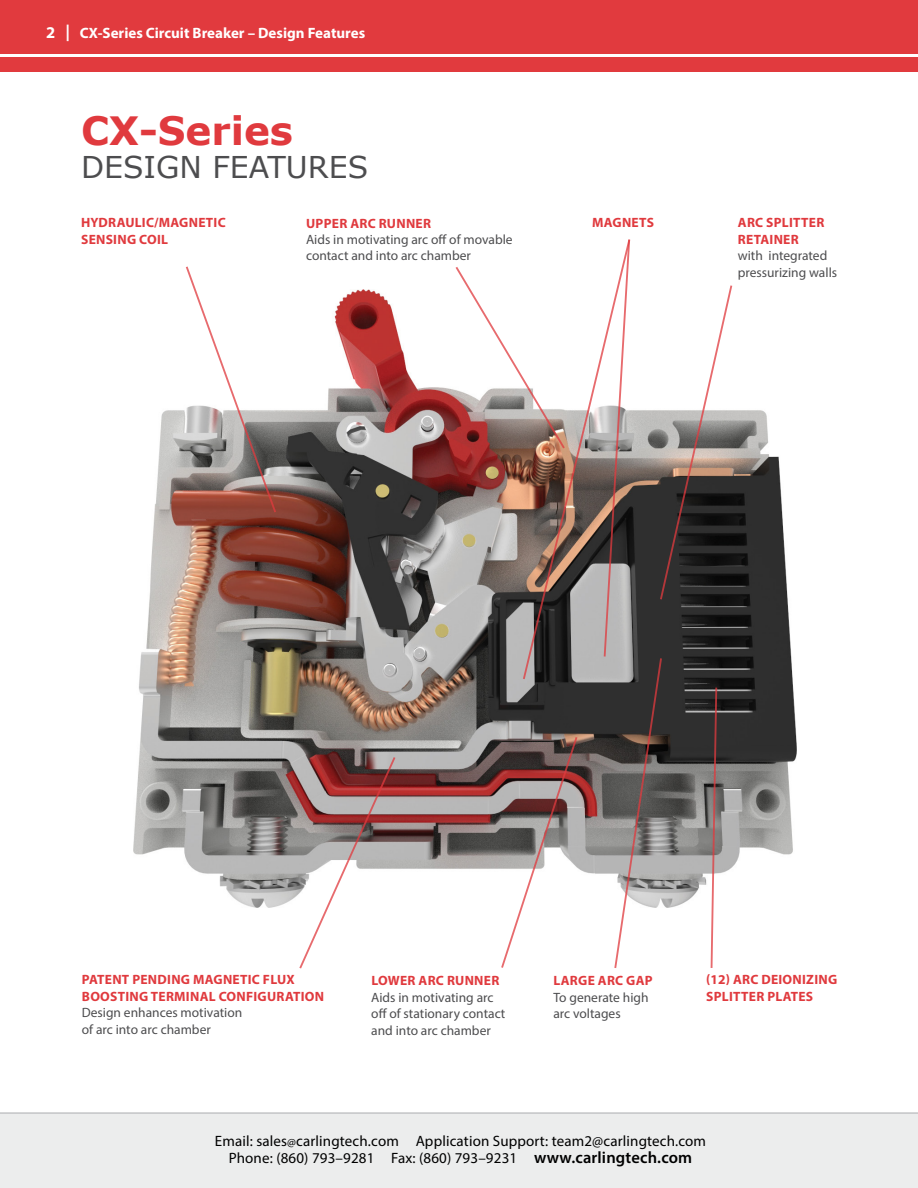
<style>
.page{position:relative;width:918px;height:1188px;background:#fff}
.page>*{position:absolute;margin:0;border:0;box-sizing:border-box;transform-origin:0 0}
.t1{font:700 39px "Verdana";color:#e03a3e}
.t2{font:30px "Verdana";color:#4d4d4f}
.t3{font:15px/16.8px "Myriad Pro";letter-spacing:.01em;color:#000;text-align:center}
.t4{font:700 15px "Myriad Pro";color:#fff}
.t5{font:13.5px/16.5px "Myriad Pro";color:#4d4d4f}
.t6{font:700 13.5px/16.5px "Myriad Pro";letter-spacing:.02em;color:#e03a3e}
.s1{font-size:16.5px}
.s2{font-size:12px}
.s3{font-weight:600;font-size:16.5px}
</style>
<div class="page">
<div style="left:0;top:1112px;width:918px;height:76px;background:#eceded"></div>
<hr style="left:0;top:1112px;width:918px;height:2px;background:#c7c8ca">
<div style="left:0;top:57px;width:918px;height:15px;background:#e13a3e"></div>
<div style="left:0;top:0;width:918px;height:54px;background:#e13a3e"></div>
<img style="left:134px;top:290px;width:663px;height:617px">
<svg style="left:184px;top:266px;width:94px;height:249px"></svg>
<svg style="left:454px;top:267px;width:68px;height:184px"></svg>
<svg style="left:522px;top:290px;width:81px;height:391px"></svg>
<svg style="left:603px;top:239px;width:131px;height:729px"></svg>
<svg style="left:500px;top:735px;width:79px;height:233px"></svg>
<svg style="left:298px;top:755px;width:99px;height:214px"></svg>
<p class="t4" style="left:46px;top:23px;width:320px"><span class="s1">2 |</span> CX-Series Circuit Breaker – Design Features</p>
<h1 class="t1" style="left:81px;top:105px;width:214px">CX-Series</h1>
<h2 class="t2" style="left:81px;top:148px;width:289px">DESIGN FEATURES</h2>
<p class="t6" style="left:592px;top:214px;width:63px">MAGNETS</p>
<p class="t6" style="left:81px;top:214px;width:146px">HYDRAULIC/MAGNETIC<br>SENSING COIL</p>
<p class="t6" style="left:738px;top:214px;width:88px">ARC SPLITTER<br>RETAINER</p>
<p class="t5" style="left:738px;top:248px;width:101px">with integrated pressurizing walls</p>
<p class="t6" style="left:306px;top:214px;width:126px">UPPER ARC RUNNER</p>
<p class="t5" style="left:306px;top:231px;width:208px">Aids in motivating arc off of movable contact and into arc chamber</p>
<p class="t6" style="left:82px;top:971px;width:244px">PATENT PENDING MAGNETIC FLUX<br>BOOSTING TERMINAL CONFIGURATION</p>
<p class="t5" style="left:82px;top:1004px;width:162px">Design enhances motivation of arc into arc chamber</p>
<p class="t6" style="left:371px;top:972px;width:129px">LOWER ARC RUNNER</p>
<p class="t5" style="left:371px;top:989px;width:136px">Aids in motivating arc off of stationary contact and into arc chamber</p>
<p class="t6" style="left:554px;top:972px;width:101px">LARGE ARC GAP</p>
<p class="t5" style="left:553px;top:989px;width:97px">To generate high arc voltages</p>
<p class="t6" style="left:706px;top:971px;width:132px">(12) ARC DEIONIZING<br>SPLITTER PLATES</p>
<p class="t3" style="left:215px;top:1132px;width:493px">Email: sales<span class="s2">@</span>carlingtech.com Application Support: team2@carlingtech.com<br>Phone: (860) 793–9281 Fax: (860) 793–9231 <span class="s3">www.carlingtech.com</span></p>
</div>
